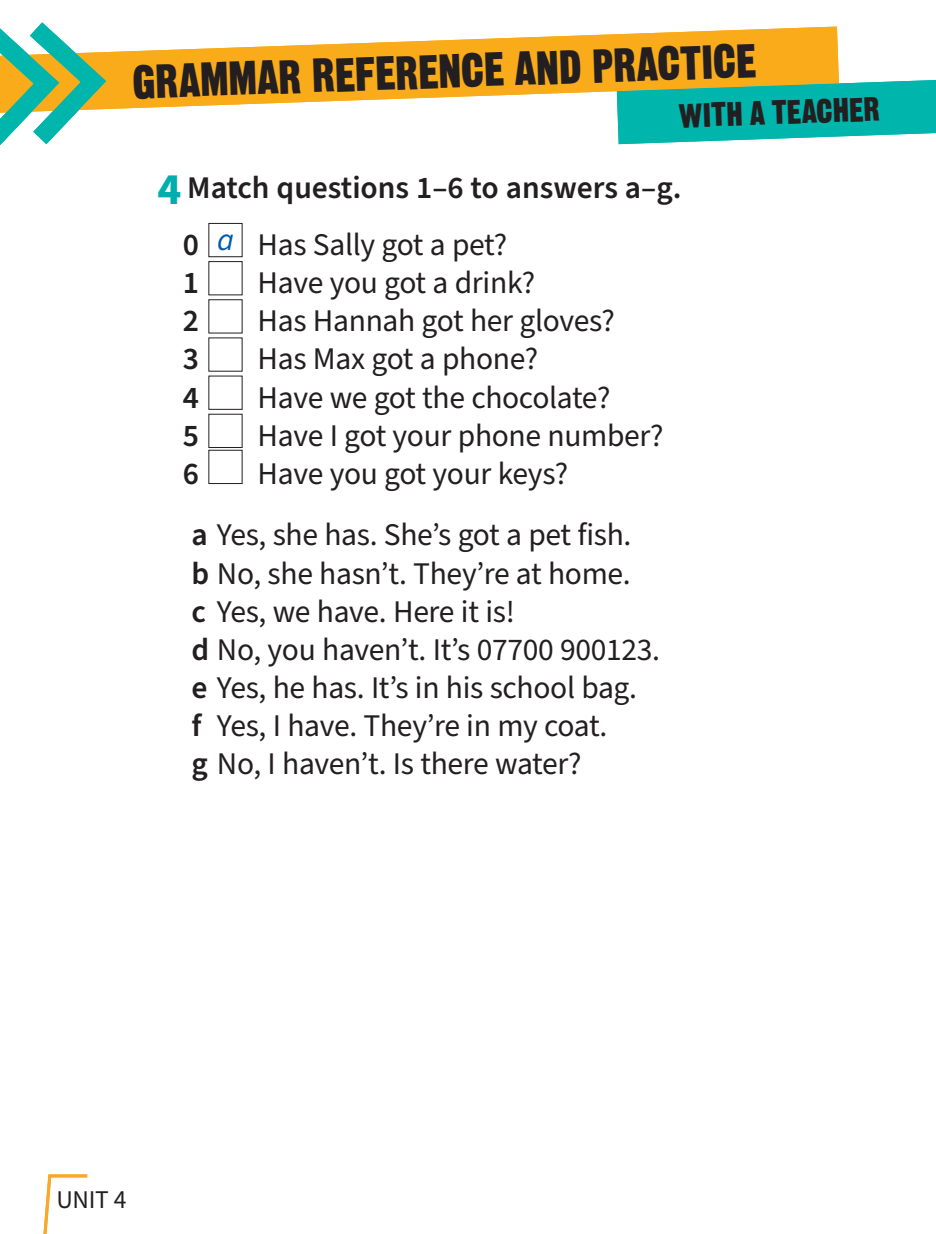
<style>
.page{position:relative;width:936px;height:1234px;background:#fff}
.page>*{position:absolute;margin:0;border:0;box-sizing:border-box;transform-origin:0 0}
.t1{font:46.5px "Gothic Thirteen Std";color:#231f20}
.t2{font:33px "Gothic Thirteen Std";color:#231f20}
.t3{font:31.5px/38.1px "Source Sans Pro";letter-spacing:-.01em;color:#231f20;text-align:center}
.t4{font:600 31.5px/57.3px "Source Sans Pro";color:#231f20}
.t5{font:25.5px "Source Sans Pro";color:#231f20}
.s1{font-weight:700;font-size:45px;color:#00adaf}
.s2{font-weight:400}
.s3{font-weight:600}
</style>
<div class="page">
<svg style="left:119px;top:27px;width:719px;height:82px;fill:#faab1a"></svg>
<svg style="left:616px;top:80px;width:319px;height:64px;background:#2bbba8"></svg>
<svg style="left:0;top:22px;width:119px;height:124px"></svg>
<div style="left:208px;top:223px;width:34px;height:34px;border:1px solid #231f20"></div>
<div style="left:208px;top:450px;width:34px;height:34px;border:1px solid #231f20"></div>
<svg style="left:43px;top:1174px;width:44px;height:59px"></svg>
<h1 class="t1" style="left:131px;top:53px;width:626px;rotate:-2deg">GRAMMAR REFERENCE AND PRACTICE</h1>
<p class="t2" style="left:678px;top:95px;width:203px;rotate:-2deg">WITH A TEACHER</p>
<p class="t4" style="left:183px;top:159px;width:500px;text-indent:-26px"><span class="s1">4</span> Match questions 1–6 to answers a–g.<br>0 <sup>a</sup> <span class="s2">Has Sally got a pet?</span></p>
<p class="t4" style="left:183px;top:255px;width:18px">1</p>
<p class="t3" style="left:257px;top:264px;width:279px">Have you got a drink?</p>
<p class="t4" style="left:183px;top:293px;width:18px">2</p>
<p class="t3" style="left:257px;top:303px;width:359px">Has Hannah got her gloves?</p>
<p class="t4" style="left:183px;top:331px;width:18px">3</p>
<p class="t3" style="left:257px;top:341px;width:282px">Has Max got a phone?</p>
<p class="t4" style="left:183px;top:369px;width:18px">4</p>
<p class="t3" style="left:257px;top:379px;width:354px">Have we got the chocolate?</p>
<p class="t4" style="left:183px;top:407px;width:18px">5</p>
<p class="t3" style="left:257px;top:417px;width:407px">Have I got your phone number?</p>
<p class="t4" style="left:183px;top:445px;width:18px">6</p>
<p class="t3" style="left:191px;top:443px;width:441px;line-height:61.5px">Have you got your keys?<br><span class="s3">a</span> Yes, she has. She’s got a pet fish.</p>
<p class="t3" style="left:191px;top:555px;width:470px;text-align:left"><span class="s3">b</span> No, she hasn’t. They’re at home.<br><span class="s3">c</span> Yes, we have. Here it is!<br><span class="s3">d</span> N o, you haven’t. It’s 07700 900123. <span class="s3">e</span> Yes, he has. It’s in his school bag.<br><span class="s3">f</span> Yes, I have. They’re in my coat.<br><span class="s3">g</span> N o, I haven’t. Is there water?</p>
<p class="t5" style="left:56px;top:1182px;width:72px">Unit 4</p>
</div>
